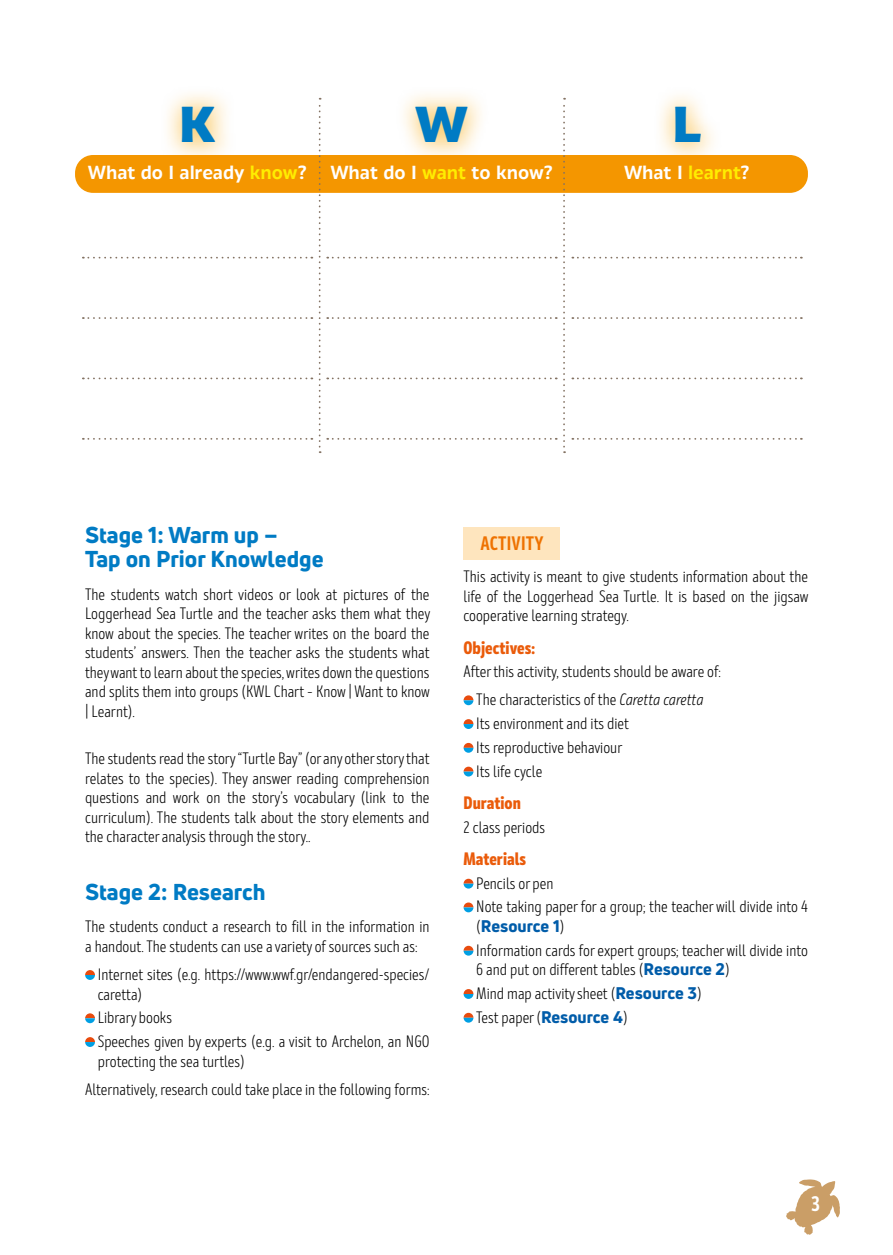
<style>
.page{position:relative;width:893px;height:1255px;background:#fff}
.page>*{position:absolute;margin:0;border:0;box-sizing:border-box;transform-origin:0 0}
.Shapes_01{font:800 48px "Vocal";color:#007bc4}
.Sub_02__stage{font:800 22.5px/24px "Uni Neue";color:#007bc4}
.t1{font:700 21px "Mozer";color:#fff}
.Sub_03_activity{font:700 19.5px "Mozer";letter-spacing:.01em;color:#ee7201}
.Shapes_02{font:700 18px "Vocal";letter-spacing:-.01em;color:#fff;scale:.95 1}
.Subtitle_01{font:800 18px "Mozer";color:#ea5b0a}
.Basic_body_txt_01{font:16.5px/19.5px "Mozer";color:#000;text-align:justify}
.Basic_body_with_cust{font:16.5px/19.5px "Mozer";color:#000}
.s1{color:#ffed00}
.s2{font-style:italic}
.s3{font-family:"Uni Neue";font-weight:800;color:#005ca9}
</style>
<div class="page">
<svg style="left:786px;top:1179px;width:54px;height:55px"></svg>
<div style="left:75px;top:155px;width:733px;height:38px;background:#f49600;border-radius:18px"></div>
<svg style="left:83px;top:317px;width:229px;height:2px"></svg>
<svg style="left:83px;top:257px;width:229px;height:1px"></svg>
<svg style="left:572px;top:317px;width:230px;height:2px"></svg>
<svg style="left:572px;top:257px;width:230px;height:1px"></svg>
<svg style="left:563px;top:98px;width:2px;height:355px"></svg>
<svg style="left:319px;top:98px;width:2px;height:355px"></svg>
<svg style="left:327px;top:317px;width:230px;height:2px"></svg>
<svg style="left:327px;top:257px;width:230px;height:1px"></svg>
<svg style="left:83px;top:377px;width:229px;height:2px"></svg>
<svg style="left:327px;top:377px;width:230px;height:2px"></svg>
<svg style="left:572px;top:377px;width:230px;height:2px"></svg>
<svg style="left:83px;top:438px;width:229px;height:2px"></svg>
<svg style="left:327px;top:438px;width:230px;height:2px"></svg>
<svg style="left:572px;top:438px;width:230px;height:2px"></svg>
<div style="left:159px;top:85px;width:79px;height:81px;background:#f7a600;opacity:.54"></div>
<div style="left:395px;top:85px;width:96px;height:81px;background:#f7a600;opacity:.54"></div>
<div style="left:653px;top:85px;width:71px;height:81px;background:#f7a600;opacity:.54"></div>
<svg style="left:85px;top:970px;width:10px;height:9px"></svg>
<svg style="left:85px;top:1013px;width:10px;height:10px"></svg>
<svg style="left:85px;top:1037px;width:10px;height:9px"></svg>
<div style="left:463px;top:527px;width:97px;height:32px;background:#fee5be"></div>
<svg style="left:464px;top:695px;width:9px;height:10px"></svg>
<svg style="left:464px;top:719px;width:9px;height:10px"></svg>
<svg style="left:464px;top:743px;width:9px;height:9px"></svg>
<svg style="left:464px;top:766px;width:9px;height:10px"></svg>
<svg style="left:464px;top:878px;width:9px;height:10px"></svg>
<svg style="left:464px;top:902px;width:9px;height:10px"></svg>
<svg style="left:464px;top:945px;width:9px;height:10px"></svg>
<svg style="left:464px;top:989px;width:9px;height:9px"></svg>
<svg style="left:464px;top:1012px;width:9px;height:10px"></svg>
<p class="Shapes_01" style="left:178px;top:87px;width:39px">K</p>
<p class="Shapes_01" style="left:415px;top:87px;width:55px">W</p>
<p class="Shapes_01" style="left:672px;top:87px;width:31px">L</p>
<p class="Shapes_02" style="left:88px;top:159px;width:231px">What do I already <span class="s1">know</span>?</p>
<p class="Shapes_02" style="left:330px;top:159px;width:235px">What do I <span class="s1">want</span> to know?</p>
<p class="Shapes_02" style="left:624px;top:159px;width:133px">What I <span class="s1">learnt</span>?</p>
<p class="Sub_02__stage" style="left:85px;top:523px;width:240px">Stage 1: Warm up –<br>Tap on Prior Knowledge</p>
<p class="Basic_body_txt_01" style="left:85px;top:584px;width:347px">The students watch short videos or look at pictures of the Loggerhead Sea Turtle and the teacher asks them what they know about the species. The teacher writes on the board the students’ answers. Then the teacher asks the students what they want to learn about the species, writes down the questions and splits them into groups (KWL Chart – Know | Want to know | Learnt).</p>
<p class="Basic_body_txt_01" style="left:85px;top:749px;width:346px">The students read the story “Turtle Bay” (or any other story that relates to the species). They answer reading comprehension questions and work on the story’s vocabulary (link to the curriculum). The students talk about the story elements and the character analysis through the story..</p>
<p class="Sub_02__stage" style="left:85px;top:879px;width:182px">Stage 2: Research</p>
<p class="Basic_body_txt_01" style="left:85px;top:917px;width:346px">The students conduct a research to fill in the information in a handout. The students can use a variety of sources such as:</p>
<p class="Basic_body_with_cust" style="left:98px;top:964px;width:333px">Internet sites (e.g. https://www.wwf.gr/endangered-species/ caretta)</p>
<p class="Basic_body_with_cust" style="left:98px;top:1008px;width:76px">Library books</p>
<p class="Basic_body_with_cust" style="left:98px;top:1031px;width:333px">Speeches given by experts (e.g. a visit to Archelon, an NGO protecting the sea turtles)</p>
<p class="Basic_body_txt_01" style="left:85px;top:1079px;width:346px">Alternatively, research could take place in the following forms:</p>
<p class="Sub_03_activity" style="left:480px;top:531px;width:65px">ACTIVITY</p>
<p class="Basic_body_txt_01" style="left:463px;top:567px;width:346px">This activity is meant to give students information about the life of the Loggerhead Sea Turtle. It is based on the jigsaw cooperative learning strategy.</p>
<p class="Subtitle_01" style="left:463px;top:636px;width:73px">Objectives:</p>
<p class="Basic_body_txt_01" style="left:463px;top:662px;width:259px">After this activity, students should be aware of:</p>
<p class="Basic_body_with_cust" style="left:476px;top:690px;width:229px">The characteristics of the <span class="s2">Caretta caretta</span></p>
<p class="Basic_body_with_cust" style="left:476px;top:714px;width:154px">Its environment and its diet</p>
<p class="Basic_body_with_cust" style="left:476px;top:737px;width:148px">Its reproductive behaviour</p>
<p class="Basic_body_with_cust" style="left:476px;top:761px;width:68px">Its life cycle</p>
<p class="Subtitle_01" style="left:463px;top:791px;width:59px">Duration</p>
<p class="Basic_body_txt_01" style="left:463px;top:817px;width:83px">2 class periods</p>
<p class="Subtitle_01" style="left:463px;top:847px;width:64px">Materials</p>
<p class="Basic_body_with_cust" style="left:476px;top:873px;width:79px">Pencils or pen</p>
<p class="Basic_body_with_cust" style="left:476px;top:897px;width:333px">Note taking paper for a group; the teacher will divide into 4 (<span class="s3">Resource 1</span>)</p>
<p class="Basic_body_with_cust" style="left:476px;top:940px;width:333px">Information cards for expert groups; teacher will divide into<br>6 and put on different tables (<span class="s3">Resource 2</span>)</p>
<p class="Basic_body_with_cust" style="left:476px;top:983px;width:227px">Mind map activity sheet (<span class="s3">Resource 3</span>)</p>
<p class="Basic_body_with_cust" style="left:476px;top:1007px;width:153px">Test paper (<span class="s3">Resource 4</span>)</p>
<p class="t1" style="left:811px;top:1190px;width:10px">3</p>
</div>
